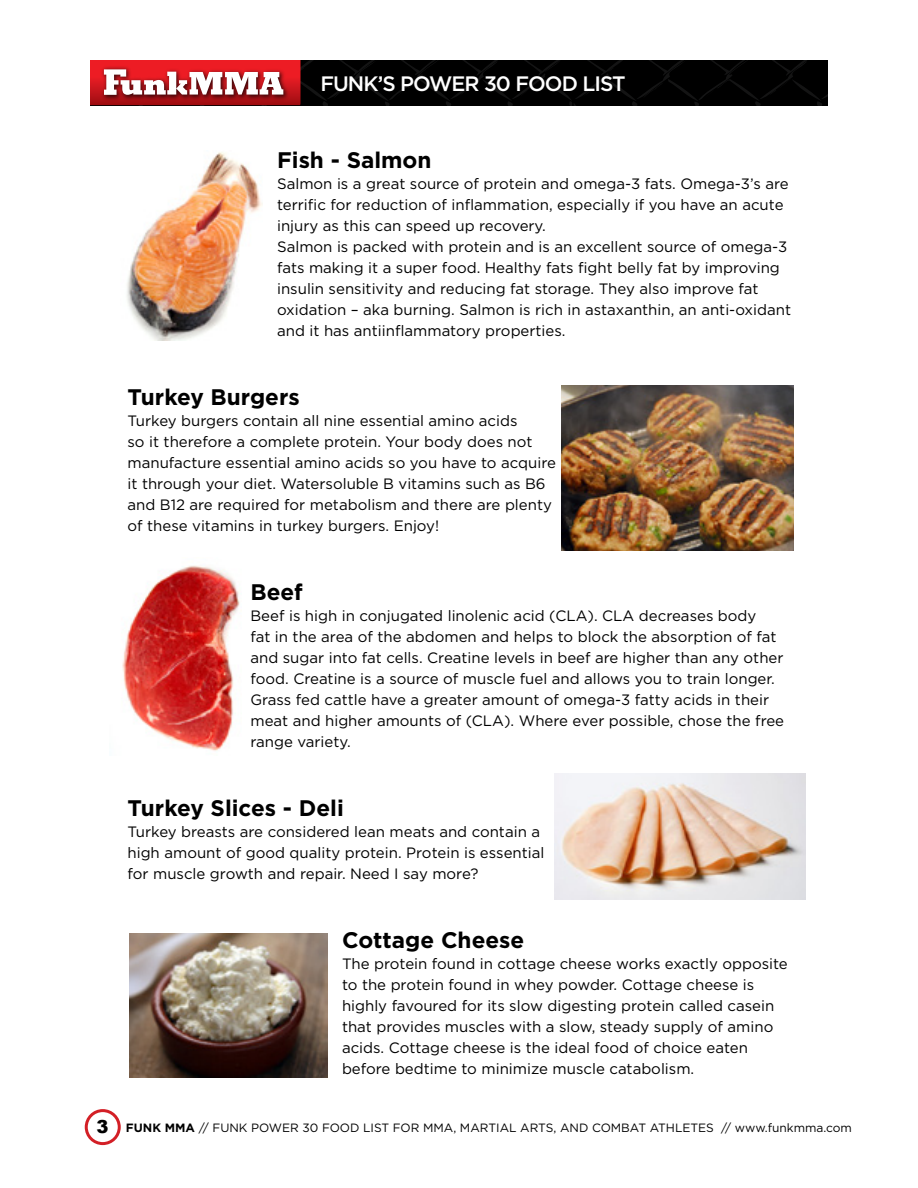
<style>
.page{position:relative;width:918px;height:1188px;background:#fff}
.page>*{position:absolute;margin:0;border:0;box-sizing:border-box;transform-origin:0 0}
.t1{font:700 22.5px "Gotham";color:#000}
.t2{font:500 20.85px "Gotham";letter-spacing:-.045em;color:#fff}
.t3{font:900 18px "Arial";color:#000}
.t4{font:15px/21px "Gotham";color:#000}
.t5{font:12px "Gotham";color:#000}
.s1{font-weight:700}
</style>
<div class="page">
<div style="left:85px;top:1109px;width:36px;height:36px;border:3px solid #d31f26;border-radius:50%"></div>
<svg style="left:90px;top:60px;width:738px;height:45px;background:#3c191a"></svg>
<img style="left:127px;top:152px;width:136px;height:188px">
<img style="left:562px;top:385px;width:232px;height:166px">
<img style="left:122px;top:565px;width:118px;height:186px">
<img style="left:554px;top:773px;width:251px;height:126px">
<img style="left:129px;top:933px;width:198px;height:144px">
<h2 class="t2" style="left:320px;top:72px;width:307px">FUNK’S POWER 30 FOOD LIST</h2>
<h1 class="t1" style="left:277px;top:147px;width:156px">Fish - Salmon</h1>
<p class="t4" style="left:277px;top:173px;width:515px">Salmon is a great source of protein and omega-3 fats. Omega-3’s are terrific for reduction of inflammation, especially if you have an acute injury as this can speed up recovery.<br>Salmon is packed with protein and is an excellent source of omega-3 fats making it a super food. Healthy fats fight belly fat by improving insulin sensitivity and reducing fat storage. They also improve fat oxidation – aka burning. Salmon is rich in astaxanthin, an anti-oxidant and it has antiinflammatory properties.</p>
<h1 class="t1" style="left:128px;top:384px;width:174px">Turkey Burgers</h1>
<p class="t4" style="left:128px;top:410px;width:430px">Turkey burgers contain all nine essential amino acids<br>so it therefore a complete protein. Your body does not manufacture essential amino acids so you have to acquire it through your diet. Watersoluble B vitamins such as B6 and B12 are required for metabolism and there are plenty of these vitamins in turkey burgers. Enjoy!</p>
<h1 class="t1" style="left:250px;top:579px;width:54px">Beef</h1>
<p class="t4" style="left:250px;top:605px;width:535px">Beef is high in conjugated linolenic acid (CLA). CLA decreases body<br>fat in the area of the abdomen and helps to block the absorption of fat and sugar into fat cells. Creatine levels in beef are higher than any other food. Creatine is a source of muscle fuel and allows you to train longer.<br>Grass fed cattle have a greater amount of omega-3 fatty acids in their meat and higher amounts of (CLA). Where ever possible, chose the free range variety.</p>
<h1 class="t1" style="left:128px;top:795px;width:218px">Turkey Slices - Deli</h1>
<p class="t4" style="left:128px;top:821px;width:418px">Turkey breasts are considered lean meats and contain a high amount of good quality protein. Protein is essential for muscle growth and repair. Need I say more?</p>
<p class="t3" style="left:97px;top:1114px;width:14px">3</p>
<h1 class="t1" style="left:342px;top:927px;width:184px">Cottage Cheese</h1>
<p class="t4" style="left:342px;top:953px;width:447px">The protein found in cottage cheese works exactly opposite to the protein found in whey powder. Cottage cheese is highly favoured for its slow digesting protein called casein that provides muscles with a slow, steady supply of amino acids. Cottage cheese is the ideal food of choice eaten before bedtime to minimize muscle catabolism.</p>
<p class="t5" style="left:126px;top:1121px;width:727px"><span class="s1">FUNK MMA</span> // FUNK POWER 30 FOOD LIST FOR MMA, MARTIAL ARTS, AND COMBAT ATHLETES // www.funkmma.com</p>
</div>
